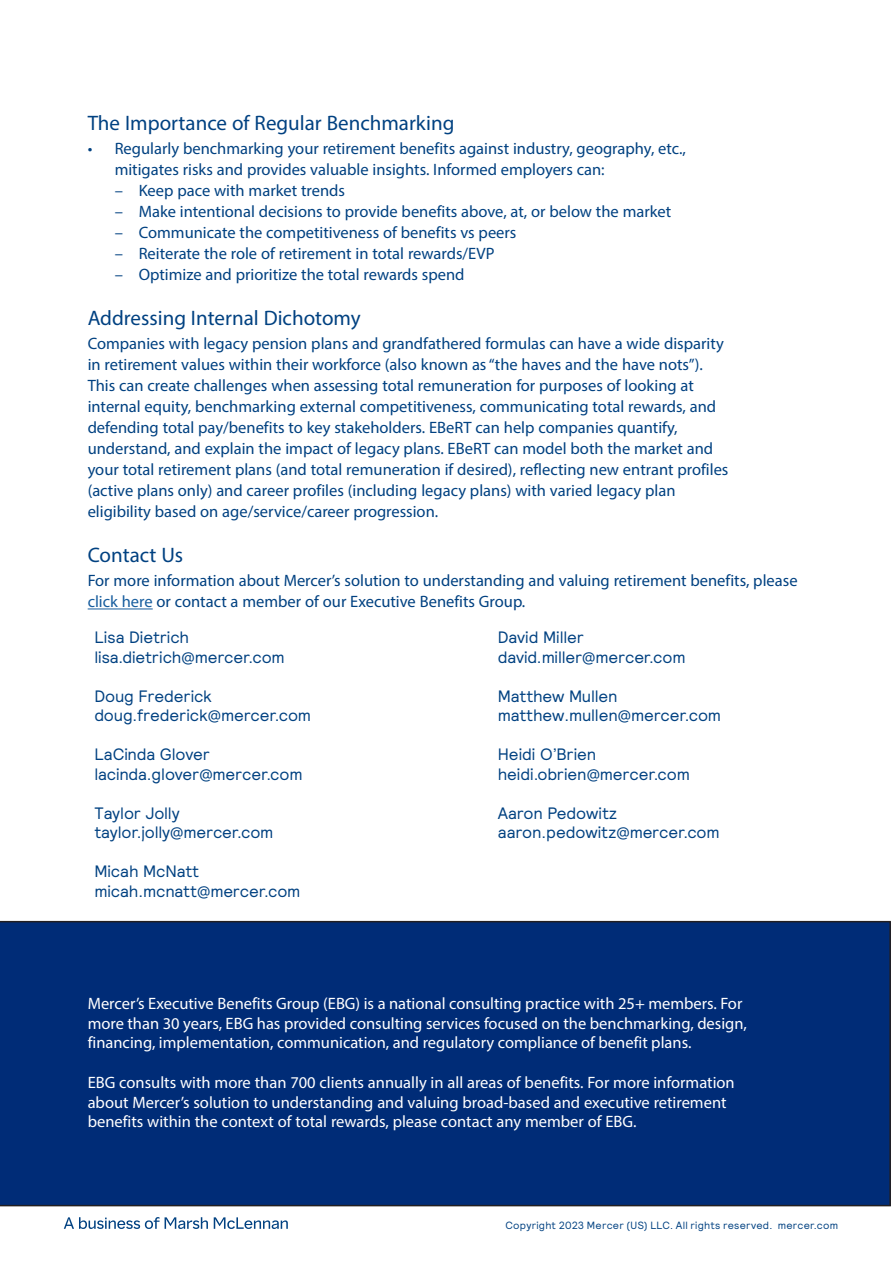
<style>
.page{position:relative;width:893px;height:1263px;background:#fff}
.page>*{position:absolute;margin:0;border:0;box-sizing:border-box;transform-origin:0 0}
.Body_Text_11_13{font:21px "Myriad Pro";color:#014181}
.Text_Bullets_9_12{font:21px "Myriad Pro";color:#014181}
.Body_Text_11_13-2{font:16.5px/21px "Myriad Pro";color:#014181}
.Text_Subhead_9_12{font:16.5px/19.5px "Myriad Pro";color:#fff}
.Text_Subhead_9_12-2{font:16.5px "Relative";letter-spacing:-.01em;color:#014181}
.Text_9_12{font:16.5px "Relative";letter-spacing:-.01em;color:#014181}
.t1{font:10.5px "Relative";letter-spacing:.025em;color:#014181}
.s1{color:#175d9e}
</style>
<div class="page">
<hr style="left:88px;top:608px;width:65px;height:1px;background:#175d9e">
<div style="left:0;top:921px;width:891px;height:285px;background:#002c77"></div>
<svg style="left:64px;top:1217px;width:224px;height:12px"></svg>
<p class="Text_Bullets_9_12" style="left:88px;top:110px;width:368px">The Importance of Regular Benchmarking</p>
<p class="Body_Text_11_13-2" style="left:115px;top:138px;width:573px;text-indent:-27px">• Regularly benchmarking your retirement benefits against industry, geography, etc., mitigates risks and provides valuable insights. Informed employers can:</p>
<p class="Body_Text_11_13-2" style="left:115px;top:180px;width:232px">– Keep pace with market trends</p>
<p class="Body_Text_11_13-2" style="left:115px;top:201px;width:558px">– Make intentional decisions to provide benefits above, at, or below the market</p>
<p class="Body_Text_11_13-2" style="left:115px;top:222px;width:403px">– Communicate the competitiveness of benefits vs peers</p>
<p class="Body_Text_11_13-2" style="left:115px;top:243px;width:381px">– Reiterate the role of retirement in total rewards/EVP</p>
<p class="Body_Text_11_13-2" style="left:115px;top:264px;width:351px">– Optimize and prioritize the total rewards spend</p>
<p class="Body_Text_11_13" style="left:88px;top:305px;width:274px">Addressing Internal Dichotomy</p>
<p class="Body_Text_11_13-2" style="left:88px;top:333px;width:642px">Companies with legacy pension plans and grandfathered formulas can have a wide disparity in retirement values within their workforce (also known as “the haves and the have nots”).<br>This can create challenges when assessing total remuneration for purposes of looking at internal equity, benchmarking external competitiveness, communicating total rewards, and defending total pay/benefits to key stakeholders. EBeRT can help companies quantify, understand, and explain the impact of legacy plans. EBeRT can model both the market and your total retirement plans (and total remuneration if desired), reflecting new entrant profiles (active plans only) and career profiles (including legacy plans) with varied legacy plan eligibility based on age/service/career progression.</p>
<p class="Body_Text_11_13" style="left:88px;top:542px;width:97px">Contact Us</p>
<p class="Body_Text_11_13-2" style="left:88px;top:570px;width:711px">For more information about Mercer’s solution to understanding and valuing retirement benefits, please <span class="s1">click here</span> or contact a member of our Executive Benefits Group.</p>
<p class="Text_Subhead_9_12-2" style="left:94px;top:627px;width:96px">Lisa Dietrich</p>
<p class="Text_Subhead_9_12-2" style="left:498px;top:627px;width:87px">David Miller</p>
<p class="Text_Subhead_9_12-2" style="left:94px;top:646px;width:192px">lisa.dietrich@mercer.com</p>
<p class="Text_Subhead_9_12-2" style="left:498px;top:646px;width:189px">david.miller@mercer.com</p>
<p class="Text_Subhead_9_12-2" style="left:94px;top:685px;width:119px">Doug Frederick</p>
<p class="Text_Subhead_9_12-2" style="left:498px;top:685px;width:121px">Matthew Mullen</p>
<p class="Text_Subhead_9_12-2" style="left:94px;top:705px;width:218px">doug.frederick@mercer.com</p>
<p class="Text_Subhead_9_12-2" style="left:498px;top:705px;width:225px">matthew.mullen@mercer.com</p>
<p class="Text_Subhead_9_12-2" style="left:94px;top:744px;width:117px">LaCinda Glover</p>
<p class="Text_Subhead_9_12-2" style="left:498px;top:744px;width:100px">Heidi O’Brien</p>
<p class="Text_Subhead_9_12-2" style="left:94px;top:763px;width:210px">lacinda.glover@mercer.com</p>
<p class="Text_Subhead_9_12-2" style="left:498px;top:763px;width:193px">heidi.obrien@mercer.com</p>
<p class="Text_Subhead_9_12-2" style="left:94px;top:802px;width:87px">Taylor Jolly</p>
<p class="Text_Subhead_9_12-2" style="left:498px;top:802px;width:121px">Aaron Pedowitz</p>
<p class="Text_Subhead_9_12-2" style="left:94px;top:822px;width:181px">taylor.jolly@mercer.com</p>
<p class="Text_Subhead_9_12-2" style="left:498px;top:822px;width:223px">aaron.pedowitz@mercer.com</p>
<p class="Text_Subhead_9_12-2" style="left:94px;top:861px;width:106px">Micah McNatt</p>
<p class="Text_9_12" style="left:94px;top:880px;width:207px">micah.mcnatt@mercer.com</p>
<p class="Text_Subhead_9_12" style="left:88px;top:994px;width:661px">Mercer’s Executive Benefits Group (EBG) is a national consulting practice with 25+ members. For more than 30 years, EBG has provided consulting services focused on the benchmarking, design, financing, implementation, communication, and regulatory compliance of benefit plans.</p>
<p class="Text_Subhead_9_12" style="left:88px;top:1072px;width:649px">EBG consults with more than 700 clients annually in all areas of benefits. For more information about Mercer’s solution to understanding and valuing broad-based and executive retirement benefits within the context of total rewards, please contact any member of EBG.</p>
<p class="t1" style="left:506px;top:1218px;width:334px">Copyright 2023 Mercer (US) LLC. All rights reserved. mercer.com</p>
</div>
